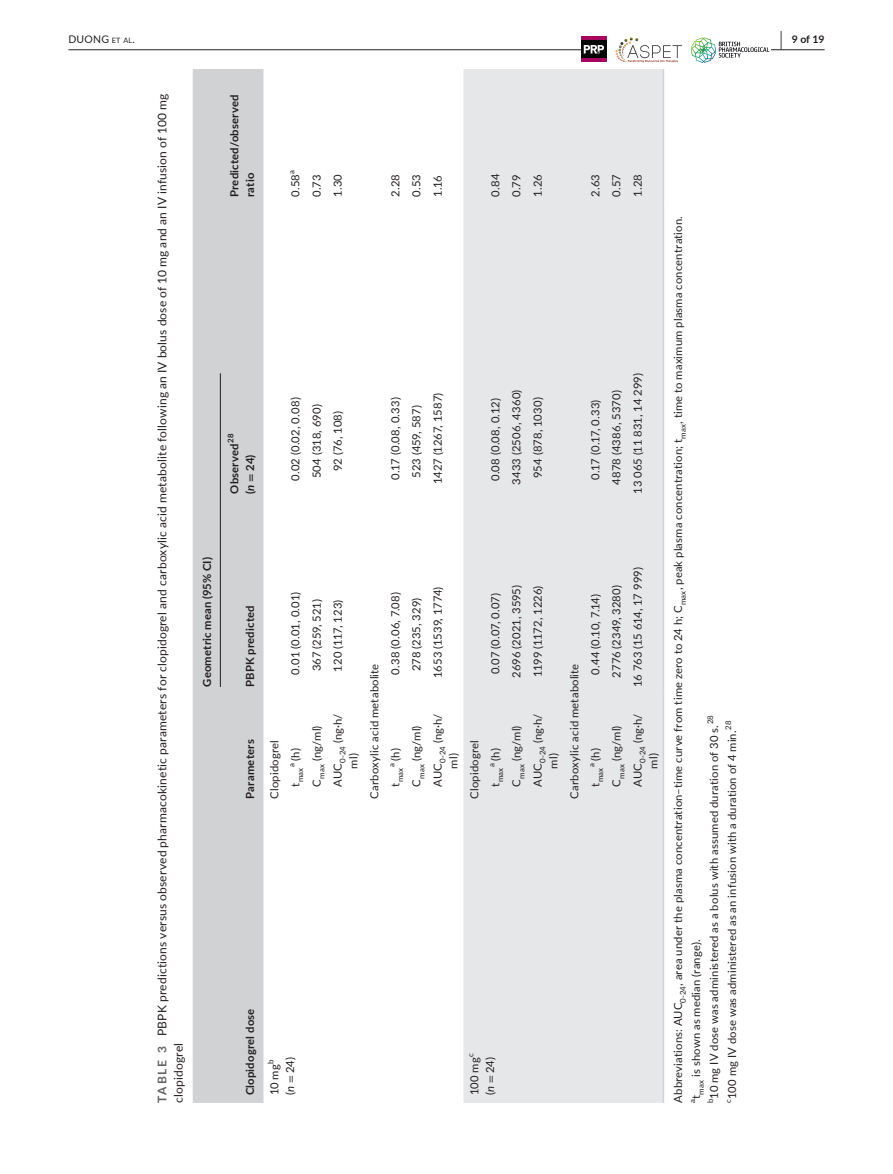
<style>
.page{position:relative;width:893px;height:1174px;background:#fff}
.page>*{position:absolute;margin:0;border:0;box-sizing:border-box;transform-origin:0 0}
.t1{font:12px/16.5px "Lato";letter-spacing:.015em;color:#231f20}
.t2{font:11.25px/15.8px "Lato";letter-spacing:.015em;color:#231f20}
.t3{font:700 11.25px/15.8px "Lato";letter-spacing:.02em;color:#231f20}
.t4{font:11.25px "Lato";letter-spacing:-.005em;color:#231f20}
.t5{font:11.25px "Lato";letter-spacing:-.015em;color:#231f20}
.t6{font:11.25px "Lato";letter-spacing:-.01em;color:#231f20}
.t7{font:10.5px "Lato";letter-spacing:.02em;color:#231f20}
.t8{font:700 10.5px "Lato";color:#231f20}
.t9{font:7.8px "Lato";letter-spacing:.025em;color:#231f20}
.t10{font:700 7.8px "Lato";color:#231f20}
.s1{font-size:7.35px}
.s2{font-size:19.5px}
.s3{font-weight:700;color:#636366}
.s4{font-style:italic}
.s5{font-family:"STIX"}
</style>
<div class="page">
<hr style="left:68px;top:49px;width:756px;height:1px;background:#231f20">
<div style="left:581px;top:36px;width:189px;height:27px;background:#fff"></div>
<div style="left:581px;top:37px;width:26px;height:25px;background:#070606"></div>
<hr style="left:581px;top:37px;width:26px;height:3px;background:#a60660">
<hr style="left:581px;top:59px;width:26px;height:3px;background:#a60660">
<svg style="left:584px;top:45px;width:20px;height:9px"></svg>
<svg style="left:615px;top:37px;width:67px;height:25px"></svg>
<svg style="left:691px;top:37px;width:78px;height:26px"></svg>
<div style="left:193px;top:69px;width:70px;height:1033px;background:#d1d2d4"></div>
<div style="left:463px;top:69px;width:200px;height:1033px;background:#e6e7e9"></div>
<hr style="left:663px;top:806px;width:1px;height:296px;background:#d1d2d4">
<hr style="left:663px;top:694px;width:1px;height:112px;background:#d1d2d4">
<hr style="left:663px;top:501px;width:1px;height:193px;background:#d1d2d4">
<hr style="left:663px;top:205px;width:1px;height:296px;background:#d1d2d4">
<hr style="left:663px;top:69px;width:1px;height:136px;background:#d1d2d4">
<hr style="left:220px;top:373px;width:1px;height:314px;background:#231f20">
<p class="t7" style="left:68px;top:31px;width:68px">DUONG <span class="s1">et al</span>.</p>
<p class="t8" style="left:780px;top:31px;width:46px"><span class="s2">|</span> 9 of 19</p>
<p class="t1" style="left:153px;top:1102px;width:1011px;rotate:-90deg"><span class="s3">TABLE 3</span> PBPK predictions versus observed pharmacokinetic parameters for clopidogrel and carboxylic acid metabolite following an IV bolus dose of 10 mg and an IV infusion of 100 mg clopidogrel</p>
<p class="t3" style="left:199px;top:687px;width:131px;rotate:-90deg">Geometric mean (95% CI)</p>
<p class="t3" style="left:226px;top:197px;width:104px;rotate:-90deg">Predicted/observed ratio</p>
<p class="t9" style="left:286px;top:174px;width:5px;rotate:-90deg">a</p>
<p class="t2" style="left:287px;top:197px;width:24px;rotate:-90deg">0.58</p>
<p class="t2" style="left:308px;top:197px;width:24px;rotate:-90deg">0.73</p>
<p class="t2" style="left:329px;top:197px;width:25px;rotate:-90deg">1.30</p>
<p class="t2" style="left:387px;top:197px;width:24px;rotate:-90deg">2.28</p>
<p class="t2" style="left:408px;top:197px;width:24px;rotate:-90deg">0.53</p>
<p class="t2" style="left:429px;top:197px;width:24px;rotate:-90deg">1.16</p>
<p class="t2" style="left:487px;top:197px;width:25px;rotate:-90deg">0.84</p>
<p class="t2" style="left:508px;top:197px;width:24px;rotate:-90deg">0.79</p>
<p class="t2" style="left:529px;top:197px;width:24px;rotate:-90deg">1.26</p>
<p class="t2" style="left:587px;top:197px;width:25px;rotate:-90deg">2.63</p>
<p class="t2" style="left:608px;top:197px;width:24px;rotate:-90deg">0.57</p>
<p class="t2" style="left:629px;top:197px;width:24px;rotate:-90deg">1.28</p>
<p class="t10" style="left:225px;top:443px;width:11px;rotate:-90deg">28</p>
<p class="t3" style="left:226px;top:494px;width:52px;rotate:-90deg">Observed</p>
<p class="t3" style="left:242px;top:494px;width:41px;rotate:-90deg">(<span class="s4">n</span> <span class="s5">=</span> 24)</p>
<p class="t2" style="left:287px;top:481px;width:85px;rotate:-90deg">0.02 (0.02, 0.08)</p>
<p class="t2" style="left:308px;top:478px;width:76px;rotate:-90deg">504 (318, 690)</p>
<p class="t2" style="left:329px;top:471px;width:62px;rotate:-90deg">92 (76, 108)</p>
<p class="t2" style="left:387px;top:480px;width:84px;rotate:-90deg">0.17 (0.08, 0.33)</p>
<p class="t4" style="left:408px;top:477px;width:74px;rotate:-90deg">523 (459, 587)</p>
<p class="t4" style="left:430px;top:484px;width:93px;rotate:-90deg">1427 (1267, 1587)</p>
<p class="t2" style="left:487px;top:481px;width:85px;rotate:-90deg">0.08 (0.08, 0.12)</p>
<p class="t2" style="left:508px;top:485px;width:97px;rotate:-90deg">3433 (2506, 4360)</p>
<p class="t2" style="left:529px;top:478px;width:82px;rotate:-90deg">954 (878, 1030)</p>
<p class="t2" style="left:587px;top:480px;width:82px;rotate:-90deg">0.17 (0.17, 0.33)</p>
<p class="t2" style="left:608px;top:484px;width:96px;rotate:-90deg">4878 (4386, 5370)</p>
<p class="t2" style="left:629px;top:494px;width:122px;rotate:-90deg">13 065 (11 831, 14 299)</p>
<p class="t3" style="left:242px;top:687px;width:83px;rotate:-90deg">PBPK predicted</p>
<p class="t3" style="left:242px;top:798px;width:61px;rotate:-90deg">Parameters</p>
<p class="t2" style="left:287px;top:674px;width:84px;rotate:-90deg">0.01 (0.01, 0.01)</p>
<p class="t6" style="left:308px;top:671px;width:74px;rotate:-90deg">367 (259, 521)</p>
<p class="t2" style="left:329px;top:671px;width:73px;rotate:-90deg">120 (117, 123)</p>
<p class="t2" style="left:266px;top:798px;width:60px;rotate:-90deg">Clopidogrel</p>
<p class="t2" style="left:287px;top:767px;width:21px;rotate:-90deg"><sup>a</sup> (h)</p>
<p class="t9" style="left:295px;top:786px;width:20px;rotate:-90deg"><sup>t</sup>max</p>
<p class="t2" style="left:308px;top:786px;width:62px;rotate:-90deg">C<sub>max</sub> (ng/ml)</p>
<p class="t2" style="left:329px;top:768px;width:57px;text-indent:-18px;rotate:-90deg">AUC<sub>0-24</sub> (ng·h/ ml)</p>
<p class="t2" style="left:366px;top:798px;width:137px;rotate:-90deg">Carboxylic acid metabolite</p>
<p class="t2" style="left:387px;top:675px;width:84px;rotate:-90deg">0.38 (0.06, 7.08)</p>
<p class="t2" style="left:408px;top:671px;width:75px;rotate:-90deg">278 (235, 329)</p>
<p class="t2" style="left:429px;top:678px;width:93px;rotate:-90deg">1653 (1539, 1774)</p>
<p class="t2" style="left:387px;top:767px;width:21px;rotate:-90deg"><sup>a</sup> (h)</p>
<p class="t9" style="left:395px;top:786px;width:21px;rotate:-90deg"><sup>t</sup>max</p>
<p class="t2" style="left:408px;top:786px;width:62px;rotate:-90deg">C<sub>max</sub> (ng/ml)</p>
<p class="t2" style="left:429px;top:768px;width:57px;text-indent:-18px;rotate:-90deg">AUC<sub>0-24</sub> (ng·h/ ml)</p>
<p class="t2" style="left:487px;top:674px;width:83px;rotate:-90deg">0.07 (0.07, 0.07)</p>
<p class="t4" style="left:508px;top:677px;width:94px;rotate:-90deg">2696 (2021, 3595)</p>
<p class="t4" style="left:530px;top:677px;width:93px;rotate:-90deg">1199 (1172, 1226)</p>
<p class="t2" style="left:466px;top:798px;width:60px;rotate:-90deg">Clopidogrel</p>
<p class="t2" style="left:487px;top:767px;width:21px;rotate:-90deg"><sup>a</sup> (h)</p>
<p class="t9" style="left:495px;top:786px;width:20px;rotate:-90deg"><sup>t</sup>max</p>
<p class="t2" style="left:508px;top:786px;width:62px;rotate:-90deg">C<sub>max</sub> (ng/ml)</p>
<p class="t2" style="left:529px;top:768px;width:57px;text-indent:-18px;rotate:-90deg">AUC<sub>0-24</sub> (ng·h/ ml)</p>
<p class="t2" style="left:566px;top:798px;width:137px;rotate:-90deg">Carboxylic acid metabolite</p>
<p class="t2" style="left:587px;top:675px;width:82px;rotate:-90deg">0.44 (0.10, 7.14)</p>
<p class="t2" style="left:608px;top:677px;width:94px;rotate:-90deg">2776 (2349, 3280)</p>
<p class="t5" style="left:629px;top:687px;width:121px;rotate:-90deg">16 763 (15 614, 17 999)</p>
<p class="t2" style="left:587px;top:767px;width:21px;rotate:-90deg"><sup>a</sup> (h)</p>
<p class="t9" style="left:595px;top:786px;width:21px;rotate:-90deg"><sup>t</sup>max</p>
<p class="t2" style="left:608px;top:786px;width:62px;rotate:-90deg">C<sub>max</sub> (ng/ml)</p>
<p class="t2" style="left:629px;top:768px;width:57px;text-indent:-18px;rotate:-90deg">AUC<sub>0-24</sub> (ng·h/ ml)</p>
<p class="t3" style="left:242px;top:1095px;width:88px;rotate:-90deg">Clopidogrel dose</p>
<p class="t2" style="left:266px;top:1095px;width:40px;rotate:-90deg">10 mg<sup>b </sup>(<span class="s4">n</span> <span class="s5">=</span> 24)</p>
<p class="t9" style="left:465px;top:1057px;width:5px;rotate:-90deg">c</p>
<p class="t2" style="left:482px;top:1095px;width:40px;rotate:-90deg">(<span class="s4">n</span> <span class="s5">=</span> 24)</p>
<p class="t2" style="left:466px;top:1095px;width:40px;rotate:-90deg">100 mg</p>
<p class="t2" style="left:670px;top:1103px;width:888px;rotate:-90deg">Abbreviations: AUC<sub>0-24</sub>, area under the plasma concentration–time curve from time zero to 24 h; C<sub>max</sub>, peak plasma concentration; t<sub>max</sub>, time to maximum plasma concentration.</p>
<p class="t9" style="left:705px;top:724px;width:11px;rotate:-90deg">28</p>
<p class="t9" style="left:723px;top:730px;width:11px;rotate:-90deg">28</p>
<p class="t2" style="left:706px;top:1098px;width:375px;rotate:-90deg">10 mg IV dose was administered as a bolus with assumed duration of 30 s.</p>
<p class="t2" style="left:724px;top:1103px;width:374px;rotate:-90deg"><sup>c</sup>100 mg IV dose was administered as an infusion with a duration of 4 min.</p>
<p class="t2" style="left:688px;top:1098px;width:161px;rotate:-90deg">t<sub>max</sub> is shown as median (range).</p>
<p class="t9" style="left:705px;top:1102px;width:6px;rotate:-90deg">b</p>
<p class="t9" style="left:687px;top:1102px;width:5px;rotate:-90deg">a</p>
</div>
